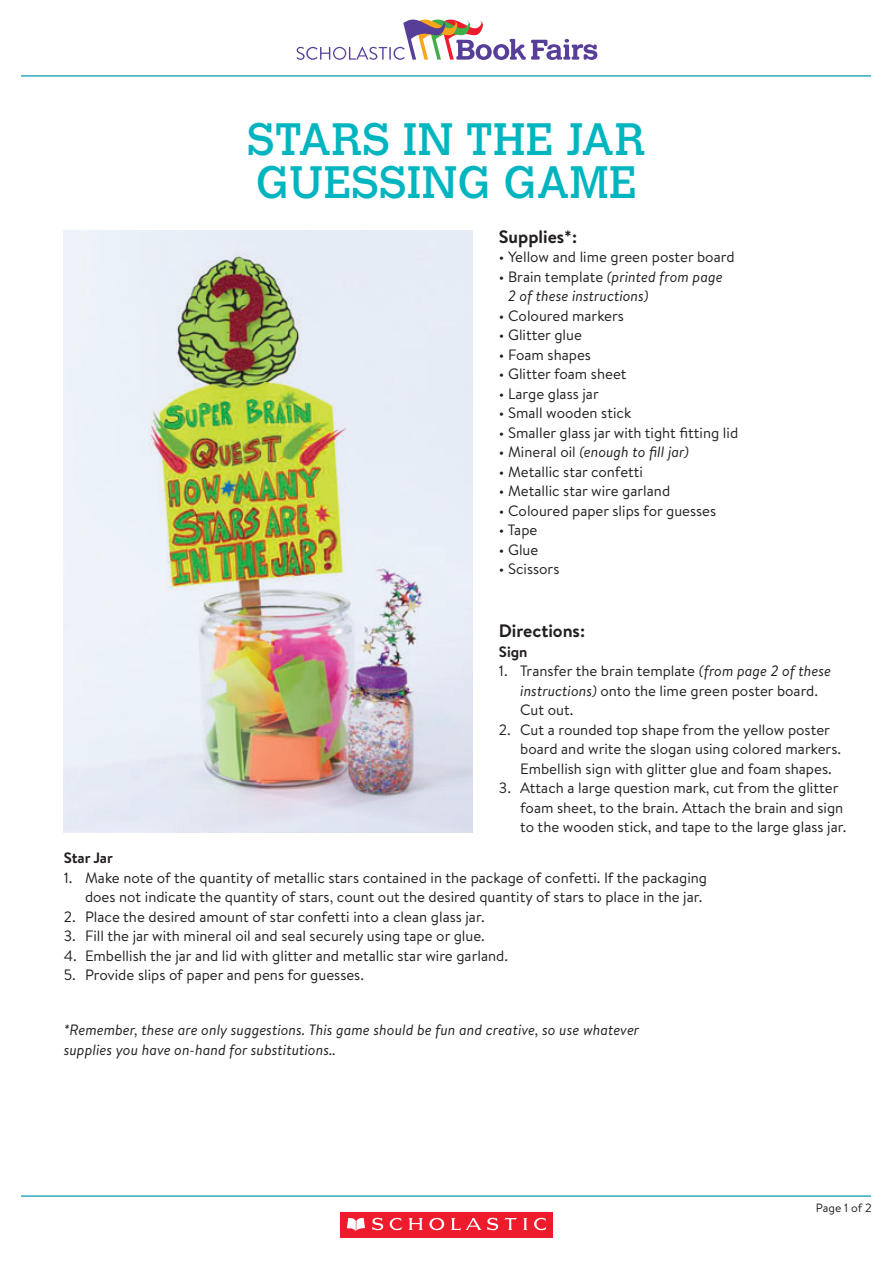
<style>
.page{position:relative;width:893px;height:1263px;background:#fff}
.page>*{position:absolute;margin:0;border:0;box-sizing:border-box;transform-origin:0 0}
.t1{font:45px/43.7px "Calvert MT Std";color:#00b5bf}
.t2{font:900 36.9px "Avenir";color:#231f20}
.t3{font:700 18px "Brandon Text";color:#231f20}
.t4{font:15px/19.5px "Brandon Text";color:#231f20}
.t5{font:italic 15px/19.5px "Brandon Text";color:#231f20}
.t6{font:700 15px "Brandon Text";color:#231f20}
.t7{font:12px "Brandon Text";letter-spacing:-.005em;color:#231f20}
.s1{font-style:normal}
.s2{font-style:italic}
</style>
<div class="page">
<svg style="left:21px;top:53px;width:850px;height:24px"></svg>
<svg style="left:21px;top:1195px;width:850px;height:43px"></svg>
<svg style="left:296px;top:19px;width:301px;height:41px"></svg>
<div style="left:341px;top:1212px;width:212px;height:26px;background:#ee1b2d"></div>
<svg style="left:347px;top:1218px;width:18px;height:13px"></svg>
<svg style="left:372px;top:1217px;width:11px;height:13px"></svg>
<svg style="left:389px;top:1218px;width:13px;height:12px"></svg>
<svg style="left:408px;top:1218px;width:15px;height:12px"></svg>
<svg style="left:504px;top:1217px;width:13px;height:13px"></svg>
<svg style="left:523px;top:1218px;width:4px;height:12px"></svg>
<svg style="left:534px;top:1218px;width:12px;height:12px"></svg>
<svg style="left:429px;top:1218px;width:15px;height:12px"></svg>
<svg style="left:451px;top:1217px;width:47px;height:13px"></svg>
<img style="left:64px;top:230px;width:409px;height:602px">
<h1 class="t1" style="left:247px;top:118px;width:400px">STARS IN THE JAR<br>GUESSING GAME</h1>
<p class="t3" style="left:499px;top:224px;width:80px">Supplies*:</p>
<p class="t4" style="left:499px;top:247px;width:237px">• Yellow and lime green poster board</p>
<p class="t5" style="left:508px;top:266px;width:216px;text-indent:-9px"><span class="s1">• Brain template</span> (printed from page<br>2 of these instructions)</p>
<p class="t4" style="left:499px;top:305px;width:127px">• Coloured markers</p>
<p class="t4" style="left:499px;top:325px;width:84px">• Glitter glue</p>
<p class="t4" style="left:499px;top:344px;width:94px">• Foam shapes</p>
<p class="t4" style="left:499px;top:364px;width:129px">• Glitter foam sheet</p>
<p class="t4" style="left:499px;top:383px;width:101px">• Large glass jar</p>
<p class="t4" style="left:499px;top:403px;width:134px">• Small wooden stick</p>
<p class="t4" style="left:499px;top:422px;width:241px">• Smaller glass jar with tight fitting lid</p>
<p class="t5" style="left:499px;top:442px;width:192px"><span class="s1">• Mineral oil</span> (enough to fill jar)</p>
<p class="t4" style="left:499px;top:461px;width:146px">• Metallic star confetti</p>
<p class="t4" style="left:499px;top:481px;width:173px">• Metallic star wire garland</p>
<p class="t4" style="left:499px;top:500px;width:219px">• Coloured paper slips for guesses</p>
<p class="t4" style="left:499px;top:520px;width:40px">• Tape</p>
<p class="t4" style="left:499px;top:539px;width:41px">• Glue</p>
<p class="t4" style="left:499px;top:559px;width:62px">• Scissors</p>
<p class="t3" style="left:499px;top:618px;width:88px">Directions:</p>
<p class="t6" style="left:499px;top:641px;width:30px">Sign</p>
<p class="t4" style="left:520px;top:661px;width:312px;text-indent:-21px">1. Transfer the brain template <span class="s2">(from page 2 of these instructions)</span> onto the lime green poster board.<br>Cut out.</p>
<p class="t4" style="left:520px;top:719px;width:322px;text-indent:-21px">2. Cut a rounded top shape from the yellow poster board and write the slogan using colored markers.<br>Embellish sign with glitter glue and foam shapes.</p>
<p class="t4" style="left:520px;top:778px;width:328px;text-indent:-21px">3. Attach a large question mark, cut from the glitter foam sheet, to the brain. Attach the brain and sign to the wooden stick, and tape to the large glass jar.</p>
<p class="t6" style="left:64px;top:847px;width:51px">Star Jar</p>
<p class="t4" style="left:85px;top:867px;width:624px;text-indent:-21px">1. Make note of the quantity of metallic stars contained in the package of confetti. If the packaging does not indicate the quantity of stars, count out the desired quantity of stars to place in the jar.</p>
<p class="t4" style="left:64px;top:906px;width:422px">2. Place the desired amount of star confetti into a clean glass jar.</p>
<p class="t4" style="left:64px;top:926px;width:423px">3. Fill the jar with mineral oil and seal securely using tape or glue.</p>
<p class="t4" style="left:64px;top:945px;width:446px">4. Embellish the jar and lid with glitter and metallic star wire garland.</p>
<p class="t4" style="left:64px;top:965px;width:302px">5. Provide slips of paper and pens for guesses.</p>
<h2 class="t2" style="left:157px;top:906px;width:189px">Directions:</h2>
<p class="t5" style="left:64px;top:1020px;width:577px">*Remember, these are only suggestions. This game should be fun and creative, so use whatever supplies you have on-hand for substitutions..</p>
<p class="t7" style="left:816px;top:1200px;width:57px">Page 1 of 2</p>
</div>
